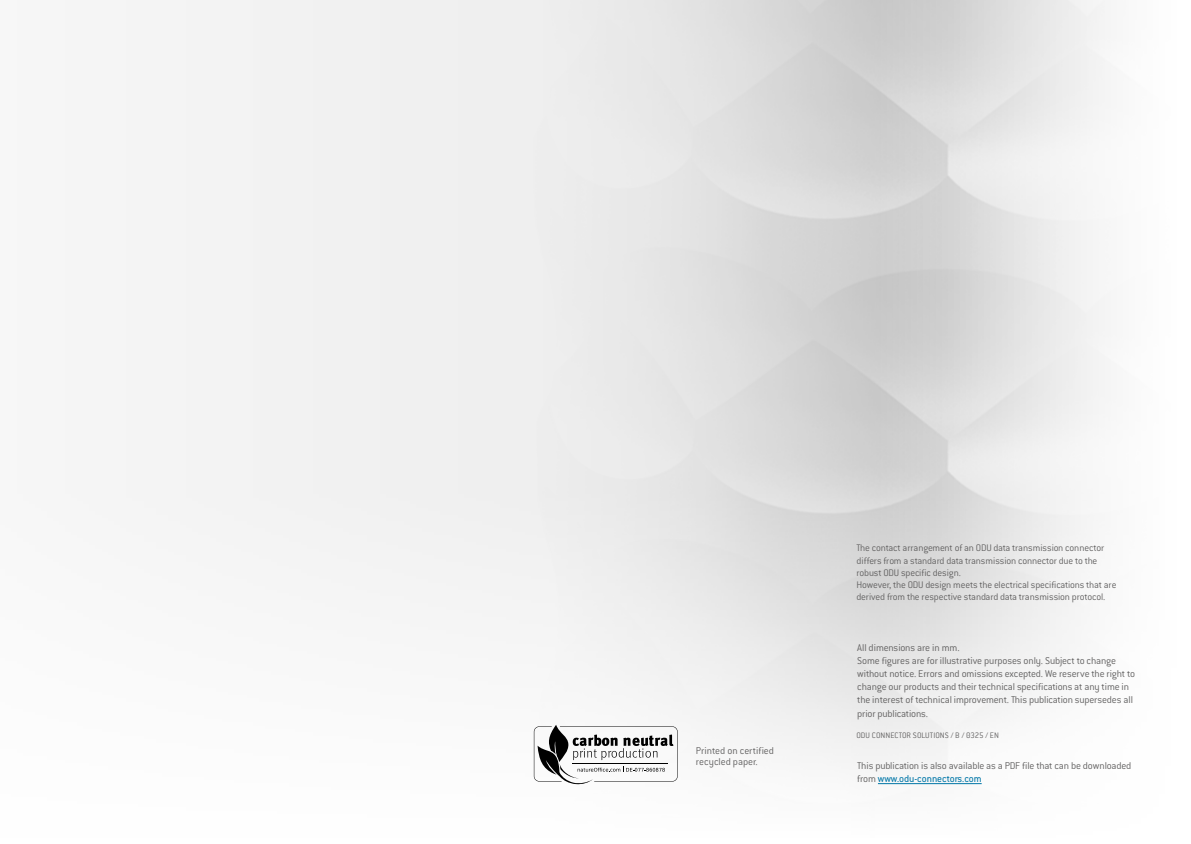
<style>
.page{position:relative;width:1191px;height:844px;background:#fff}
.page>*{position:absolute;margin:0;border:0;box-sizing:border-box;transform-origin:0 0}
.t1{font:300 10.85px/13.1px "ITC Conduitfor ODU";letter-spacing:-.015em;color:#646363}
.t2{font:300 10.5px/12.2px "ITC Conduitfor ODU";letter-spacing:-.015em;color:#646363}
.t3{font:300 8.75px "ITC Conduitfor ODU";letter-spacing:-.005em;color:#646363}
.s1{font-weight:400;color:#0076a7}
</style>
<div class="page">
<img style="left:126px;top:0;width:980px;height:785px">
<svg style="left:534px;top:724px;width:143px;height:60px"></svg>
<hr style="left:878px;top:783px;width:103px;height:1px;background:#0076a7">
<p class="t1" style="left:696px;top:745px;width:79px;line-height:10.8px">Printed on certified recycled paper.</p>
<p class="t2" style="left:856px;top:542px;width:261px">The contact arrangement of an ODU data transmission connector differs from a standard data transmission connector due to the robust ODU specific design.<br>However, the ODU design meets the electrical specifications that are derived from the respective standard data transmission protocol.</p>
<p class="t1" style="left:857px;top:641px;width:279px">All dimensions are in mm.<br>Some figures are for illustrative purposes only. Subject to change without notice. Errors and omissions excepted. We reserve the right to change our products and their technical specifications at any time in the interest of technical improvement. This publication supersedes all prior publications.</p>
<p class="t3" style="left:856px;top:730px;width:144px">ODU CONNECTOR SOLUTIONS / B / 0325 / EN</p>
<p class="t1" style="left:857px;top:758px;width:276px">This publication is also available as a PDF file that can be downloaded from <span class="s1">www.odu-connectors.com</span></p>
</div>
